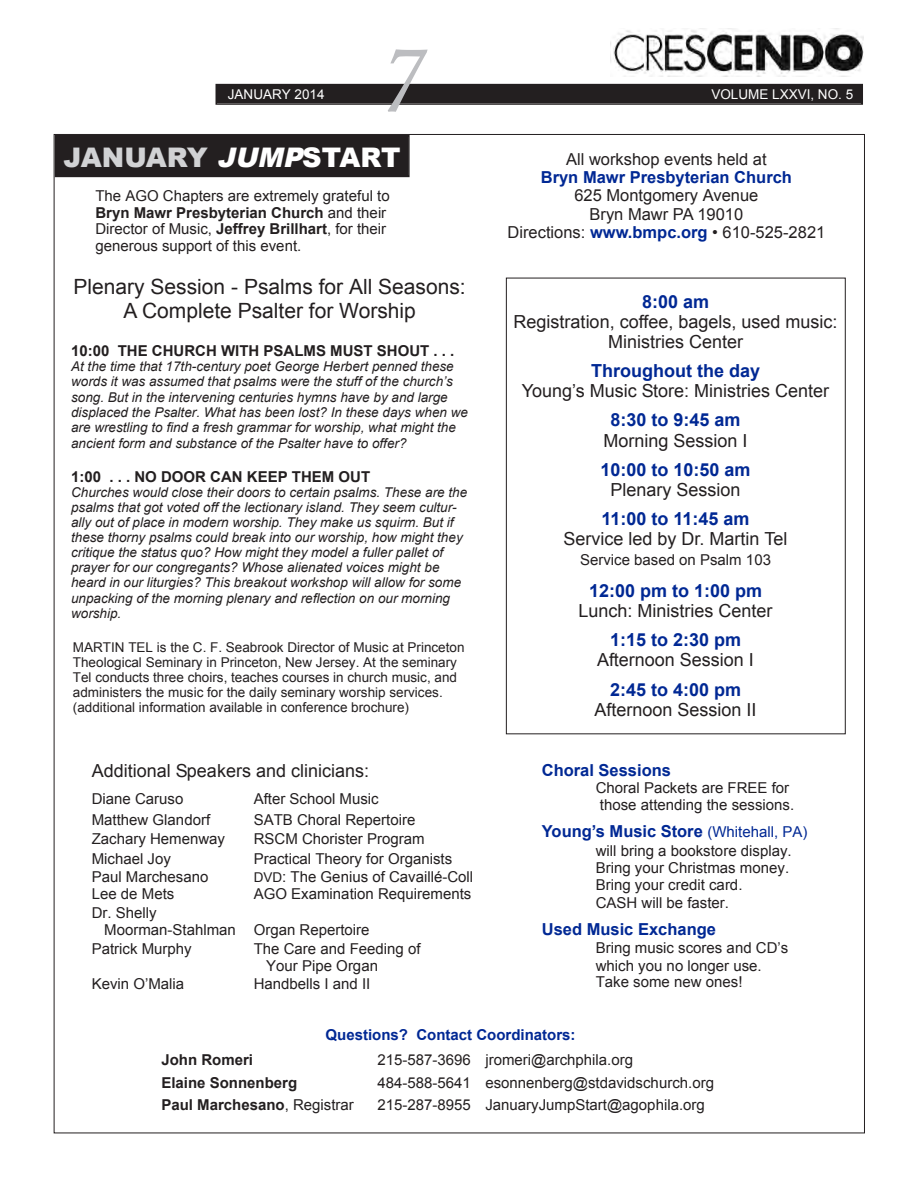
<style>
.page{position:relative;width:918px;height:1188px;background:#fff}
.page>*{position:absolute;margin:0;border:0;box-sizing:border-box;transform-origin:0 0}
.t1{font:italic 90px "Calisto";color:#bcbdc0}
.t2{font:900 27px "Arial";letter-spacing:-.005em;color:#d1d2d4}
.t3{font:21px/23.4px "Arial";color:#231f20;text-align:center}
.t4{font:18px/20.1px "Arial";color:#231f20;text-align:center}
.t5{font:700 18px "Arial";color:#002894}
.t6{font:16.5px/18.5px "Arial";color:#231f20;text-align:center}
.t7{font:700 16.5px "Arial";color:#002894}
.t8{font:15px/16.8px "Arial";color:#231f20}
.t9{font:700 15px "Arial";color:#231f20}
.t10{font:700 15px "Arial";color:#002894}
.t11{font:italic 13.5px/15.1px "Arial";color:#231f20}
.t12{font:13.5px/15.1px "Arial";color:#231f20}
.t13{font:13.5px "Arial";color:#fff}
.s1{font-style:italic;color:#fff}
.s2{color:#fff}
.s3{font-weight:700}
.s4{font-size:13.5px}
.s5{font-weight:700;color:#002894}
.s6{font-weight:400;font-size:15px}
.s7{font-weight:400}
</style>
<div class="page">
<div style="left:217px;top:85px;width:645px;height:18px;background:#231f20"></div>
<div style="left:216px;top:84px;width:647px;height:21px;border:2px solid #231f20"></div>
<img style="left:613px;top:29px;width:251px;height:48px">
<div style="left:56px;top:136px;width:352px;height:40px;background:#231f20"></div>
<div style="left:55px;top:135px;width:355px;height:42px;border:2px solid #231f20"></div>
<p class="t13" style="left:228px;top:86px;width:98px">JANUARY 2014</p>
<h1 class="t1" style="left:377px;top:28px;width:44px">7</h1>
<h2 class="t2" style="left:64px;top:137px;width:339px">JANUARY <span class="s1">JUMP</span><span class="s2">START</span></h2>
<p class="t8" style="left:95px;top:187px;width:296px">The AGO Chapters are extremely grateful to <span class="s3">Bryn Mawr Presbyterian Church</span> and their Director of Music, <span class="s3">Jeffrey Brillhart</span>, for their generous support of this event.</p>
<h3 class="t3" style="left:74px;top:275px;width:394px">Plenary Session - Psalms for All Seasons:<br>A Complete Psalter for Worship</h3>
<p class="t9" style="left:71px;top:341px;width:385px">10:00 THE CHURCH WITH PSALMS MUST SHOUT . . .</p>
<p class="t11" style="left:71px;top:359px;width:398px">At the time that 17th-century poet George Herbert penned these words it was assumed that psalms were the stuff of the church’s song. But in the intervening centuries hymns have by and large displaced the Psalter. What has been lost? In these days when we are wrestling to find a fresh grammar for worship, what might the</p>
<p class="t11" style="left:71px;top:436px;width:337px">ancient form and substance of the Psalter have to offer?</p>
<p class="t9" style="left:71px;top:466px;width:301px">1:00 . . . NO DOOR CAN KEEP THEM OUT</p>
<p class="t11" style="left:71px;top:485px;width:398px">Churches would close their doors to certain psalms. These are the psalms that got voted off the lectionary island. They seem cultur&shy;ally out of place in modern worship. They make us squirm. But if these thorny psalms could break into our worship, how might they critique the status quo? How might they model a fuller pallet of prayer for our congregants? Whose alienated voices might be heard in our liturgies? This breakout workshop will allow for some unpacking of the morning plenary and reflection on our morning worship.</p>
<p class="t12" style="left:73px;top:640px;width:393px">MARTIN TEL is the C. F. Seabrook Director of Music at Princeton Theological Seminary in Princeton, New Jersey. At the seminary Tel conducts three choirs, teaches courses in church music, and administers the music for the daily seminary worship services. (additional information available in conference brochure)</p>
<p class="t4" style="left:92px;top:760px;width:279px">Additional Speakers and clinicians:</p>
<p class="t8" style="left:92px;top:790px;width:93px">Diane Caruso</p>
<p class="t8" style="left:254px;top:790px;width:127px">After School Music</p>
<p class="t8" style="left:92px;top:811px;width:120px">Matthew Glandorf</p>
<p class="t8" style="left:254px;top:811px;width:163px">SATB Choral Repertoire</p>
<p class="t8" style="left:92px;top:831px;width:135px">Zachary Hemenway</p>
<p class="t8" style="left:254px;top:831px;width:172px">RSCM Chorister Program</p>
<p class="t8" style="left:92px;top:850px;width:81px">Michael Joy</p>
<p class="t8" style="left:254px;top:850px;width:200px">Practical Theory for Organists</p>
<p class="t8" style="left:92px;top:868px;width:118px">Paul Marchesano</p>
<p class="t8" style="left:254px;top:868px;width:221px"><span class="s4">DVD</span>: The Genius of Cavaillé-Coll</p>
<p class="t8" style="left:92px;top:885px;width:84px">Lee de Mets</p>
<p class="t8" style="left:254px;top:885px;width:219px">AGO Examination Requirements</p>
<p class="t8" style="left:104px;top:904px;width:267px;text-indent:-12px">Dr. Shelly<br>Moorman-Stahlman Organ Repertoire</p>
<p class="t8" style="left:92px;top:941px;width:102px">Patrick Murphy</p>
<p class="t8" style="left:266px;top:941px;width:156px;text-indent:-13px">The Care and Feeding of<br>Your Pipe Organ</p>
<p class="t8" style="left:92px;top:975px;width:94px">Kevin O’Malia</p>
<p class="t8" style="left:254px;top:975px;width:118px">Handbells I and II</p>
<p class="t13" style="left:711px;top:86px;width:143px">VOLUME LXXVI, NO. 5</p>
<p class="t6" style="left:566px;top:150px;width:202px">All workshop events held at</p>
<p class="t7" style="left:541px;top:166px;width:253px">Bryn Mawr Presbyterian Church</p>
<p class="t6" style="left:508px;top:187px;width:319px">625 Montgomery Avenue<br>Bryn Mawr PA 19010<br>Directions: <span class="s5">www.bmpc.org</span> • 610-525-2821</p>
<p class="t5" style="left:642px;top:290px;width:69px">8:00 am</p>
<p class="t4" style="left:514px;top:312px;width:325px">Registration, coffee, bagels, used music:<br>Ministries Center</p>
<p class="t5" style="left:591px;top:359px;width:171px">Throughout the day</p>
<p class="t4" style="left:522px;top:381px;width:309px">Young’s Music Store: Ministries Center</p>
<p class="t5" style="left:611px;top:408px;width:132px">8:30 to 9:45 am</p>
<p class="t4" style="left:604px;top:430px;width:146px">Morning Session I</p>
<p class="t5" style="left:601px;top:457px;width:152px">10:00 to 10:50 am</p>
<p class="t4" style="left:611px;top:479px;width:132px">Plenary Session</p>
<p class="t5" style="left:602px;top:507px;width:150px">11:00 to 11:45 am</p>
<p class="t4" style="left:564px;top:529px;width:226px">Service led by Dr. Martin Tel</p>
<p class="t8" style="left:580px;top:551px;width:192px">Service based on Psalm 103</p>
<p class="t5" style="left:589px;top:579px;width:175px">12:00 pm to 1:00 pm</p>
<p class="t4" style="left:579px;top:601px;width:196px">Lunch: Ministries Center</p>
<p class="t5" style="left:610px;top:628px;width:133px">1:15 to 2:30 pm</p>
<p class="t4" style="left:597px;top:650px;width:158px">Afternoon Session I</p>
<p class="t5" style="left:610px;top:677px;width:133px">2:45 to 4:00 pm</p>
<p class="t4" style="left:595px;top:699px;width:163px">Afternoon Session II</p>
<p class="t7" style="left:542px;top:760px;width:131px">Choral Sessions</p>
<p class="t8" style="left:596px;top:780px;width:200px">Choral Packets are FREE for those attending the sessions.</p>
<p class="t7" style="left:542px;top:821px;width:267px">Young’s Music Store <span class="s6">(Whitehall, PA)</span></p>
<p class="t8" style="left:596px;top:842px;width:197px">will bring a bookstore display.<br>Bring your Christmas money.<br>Bring your credit card.</p>
<p class="t8" style="left:596px;top:894px;width:135px">CASH will be faster.</p>
<p class="t7" style="left:542px;top:918px;width:176px">Used Music Exchange</p>
<p class="t8" style="left:596px;top:940px;width:194px">Bring music scores and CD’s which you no longer use.<br>Take some new ones!</p>
<p class="t10" style="left:326px;top:1024px;width:252px">Questions? Contact Coordinators:</p>
<p class="t9" style="left:161px;top:1050px;width:93px">John Romeri</p>
<p class="t8" style="left:377px;top:1051px;width:257px">215-587-3696 jromeri@archphila.org</p>
<p class="t9" style="left:161px;top:1072px;width:137px">Elaine Sonnenberg</p>
<p class="t8" style="left:377px;top:1074px;width:338px">484-588-5641 esonnenberg@stdavidschurch.org</p>
<p class="t9" style="left:161px;top:1095px;width:194px">Paul Marchesano<span class="s7">, Registrar</span></p>
<p class="t8" style="left:377px;top:1096px;width:329px">215-287-8955 JanuaryJumpStart@agophila.org</p>
</div>
